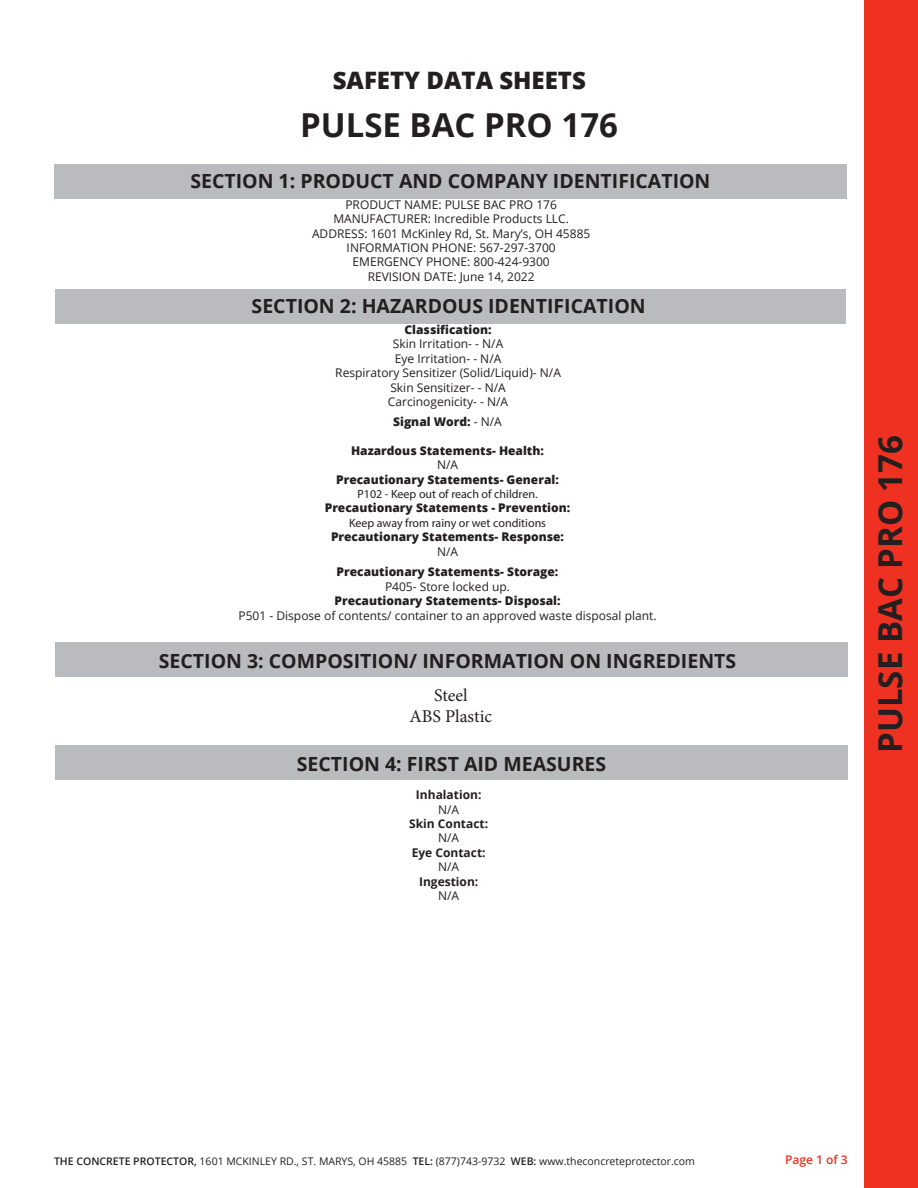
<style>
.page{position:relative;width:918px;height:1188px;background:#fff}
.page>*{position:absolute;margin:0;border:0;box-sizing:border-box;transform-origin:0 0}
.t1{font:700 33px "Open Sans";color:#231f20}
.t2{font:800 24px "Open Sans";color:#231f20}
.t3{font:700 19.5px "Open Sans";color:#231f20}
.t4{font:18px "Minion Pro";color:#231f20}
.t5{font:12px "Open Sans";color:#231f20}
.t6{font:800 12px "Open Sans";color:#231f20}
.t7{font:12px "Myriad Pro";color:#231f20}
.t8{font:700 12px "Open Sans";color:#231f20}
.t9{font:600 12px "Open Sans";color:#ef3122}
.t10{font:10.5px "Open Sans";color:#231f20}
.s1{font-weight:400}
.s2{font-weight:600}
</style>
<div class="page">
<div style="left:865px;top:0;width:53px;height:1188px;background:#ef3122"></div>
<div style="left:55px;top:164px;width:792px;height:34px;background:#babbbe"></div>
<div style="left:55px;top:289px;width:791px;height:34px;background:#babbbe"></div>
<div style="left:55px;top:643px;width:792px;height:34px;background:#babbbe"></div>
<div style="left:55px;top:745px;width:792px;height:34px;background:#babbbe"></div>
<p class="t2" style="left:333px;top:62px;width:255px">SAFETY DATA SHEETS</p>
<p class="t1" style="left:300px;top:102px;width:319px">PULSE BAC PRO 176</p>
<p class="t3" style="left:190px;top:167px;width:522px">SECTION 1: PRODUCT AND COMPANY IDENTIFICATION</p>
<p class="t5" style="left:345px;top:196px;width:213px">PRODUCT NAME: PULSE BAC PRO 176</p>
<p class="t5" style="left:333px;top:211px;width:237px">MANUFACTURER: Incredible Products LLC.</p>
<p class="t5" style="left:312px;top:225px;width:280px">ADDRESS: 1601 McKinley Rd, St. Mary’s, OH 45885</p>
<p class="t5" style="left:347px;top:239px;width:211px">INFORMATION PHONE: 567-297-3700</p>
<p class="t5" style="left:353px;top:254px;width:199px">EMERGENCY PHONE: 800-424-9300</p>
<p class="t5" style="left:368px;top:268px;width:169px">REVISION DATE: June 14, 2022</p>
<p class="t3" style="left:252px;top:292px;width:396px">SECTION 2: HAZARDOUS IDENTIFICATION</p>
<p class="t6" style="left:404px;top:321px;width:89px">Classification:</p>
<p class="t5" style="left:393px;top:336px;width:112px">Skin Irritation- - N/A</p>
<p class="t5" style="left:395px;top:350px;width:108px">Eye Irritation- - N/A</p>
<p class="t5" style="left:335px;top:365px;width:227px">Respiratory Sensitizer (Solid/Liquid)- N/A</p>
<p class="t5" style="left:390px;top:379px;width:117px">Skin Sensitizer- - N/A</p>
<p class="t5" style="left:388px;top:394px;width:122px">Carcinogenicity- - N/A</p>
<p class="t6" style="left:393px;top:413px;width:110px">Signal Word: <span class="s1">- N/A</span></p>
<p class="t6" style="left:351px;top:441px;width:194px">Hazardous Statements- Health:</p>
<p class="t5" style="left:437px;top:457px;width:23px">N/A</p>
<p class="t6" style="left:336px;top:470px;width:224px">Precautionary Statements- General:</p>
<p class="t7" style="left:358px;top:487px;width:182px">P102 - Keep out of reach of children.</p>
<p class="t6" style="left:325px;top:499px;width:247px">Precautionary Statements - Prevention:</p>
<p class="t7" style="left:349px;top:515px;width:199px">Keep away from rainy or wet conditions</p>
<p class="t6" style="left:331px;top:528px;width:235px">Precautionary Statements- Response:</p>
<p class="t5" style="left:437px;top:543px;width:23px">N/A</p>
<p class="t6" style="left:337px;top:563px;width:223px">Precautionary Statements- Storage:</p>
<p class="t5" style="left:385px;top:578px;width:127px">P405- Store locked up.</p>
<p class="t6" style="left:334px;top:592px;width:228px">Precautionary Statements- Disposal:</p>
<p class="t5" style="left:239px;top:607px;width:420px">P501 - Dispose of contents/ container to an approved waste disposal plant.</p>
<p class="t3" style="left:159px;top:647px;width:579px">SECTION 3: COMPOSITION/ INFORMATION ON INGREDIENTS</p>
<p class="t4" style="left:434px;top:683px;width:35px">Steel</p>
<p class="t4" style="left:409px;top:704px;width:84px">ABS Plastic</p>
<p class="t3" style="left:297px;top:750px;width:311px">SECTION 4: FIRST AID MEASURES</p>
<p class="t8" style="left:416px;top:786px;width:67px">Inhalation:</p>
<p class="t5" style="left:438px;top:801px;width:23px">N/A</p>
<p class="t8" style="left:409px;top:815px;width:80px">Skin Contact:</p>
<p class="t5" style="left:438px;top:830px;width:23px">N/A</p>
<p class="t8" style="left:412px;top:844px;width:75px">Eye Contact:</p>
<p class="t5" style="left:438px;top:859px;width:23px">N/A</p>
<p class="t8" style="left:419px;top:873px;width:61px">Ingestion:</p>
<p class="t5" style="left:438px;top:887px;width:23px">N/A</p>
<p class="t1" style="left:867px;top:753px;width:319px;rotate:-90deg">PULSE BAC PRO 176</p>
<p class="t10" style="left:54px;top:1154px;width:643px"><span class="s2">THE CONCRETE PROTECTOR,</span> 1601 MCKINLEY RD., ST. MARYS, OH 45885 <span class="s2">TEL:</span> (877)743-9732 <span class="s2">WEB:</span> www.theconcreteprotector.com</p>
<p class="t9" style="left:785px;top:1152px;width:64px">Page 1 of 3</p>
</div>
